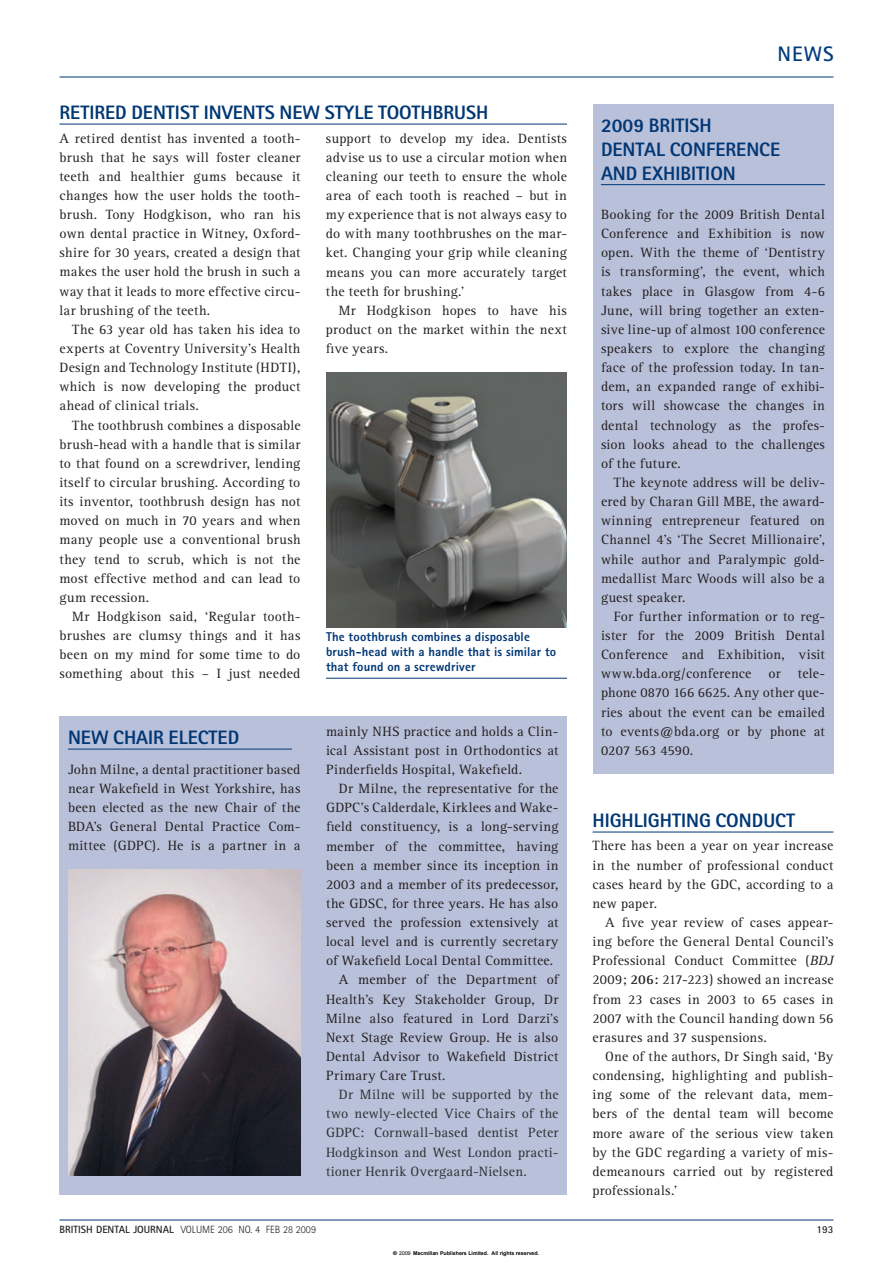
<style>
.page{position:relative;width:893px;height:1263px;background:#fff}
.page>*{position:absolute;margin:0;border:0;box-sizing:border-box;transform-origin:0 0}
.t1{font:700 21px "Rotis Sans Serif";color:#013d7d}
.t2{font:800 19.5px/23.9px "Rotis Sans Serif";color:#013775}
.t3{font:13.95px/19.2px "Rotis Serif";letter-spacing:.02em;color:#231f20;text-align:justify}
.t4{font:13.95px/19px "Rotis Serif";letter-spacing:.02em;color:#2e3133;text-align:justify}
.t5{font:800 12.75px/15px "Rotis Sans Serif";letter-spacing:.01em;color:#013775}
.t6{font:300 10.5px "Rotis Sans Serif";color:#231f20}
.t7{font:700 10.5px "Rotis Sans Serif";color:#231f20}
.t8{font:700 5.25px "Arial";color:#000}
.s1{font-style:italic}
.s2{font-weight:700}
.s3{font-family:"Helvetica"}
.s4{font-weight:400}
</style>
<div class="page">
<hr style="left:59px;top:77px;width:774px;height:1px;background:#013775">
<hr style="left:59px;top:1220px;width:774px;height:1px;background:#013775">
<hr style="left:59px;top:124px;width:508px;height:1px;background:#013775">
<img style="left:326px;top:372px;width:241px;height:255px">
<hr style="left:326px;top:678px;width:241px;height:1px;background:#013775">
<div style="left:592px;top:104px;width:241px;height:670px;background:#b9c0d9"></div>
<hr style="left:601px;top:184px;width:224px;height:1px;background:#013775">
<div style="left:59px;top:717px;width:508px;height:478px;background:#b9c0d9"></div>
<hr style="left:68px;top:749px;width:224px;height:1px;background:#013775">
<img style="left:68px;top:870px;width:232px;height:306px">
<hr style="left:592px;top:832px;width:241px;height:1px;background:#013775">
<h2 class="t2" style="left:59px;top:103px;width:430px">RETIRED DENTIST INVENTS NEW STYLE TOOTHBRUSH</h2>
<p class="t3" style="left:59px;top:130px;width:242px">A retired dentist has invented a tooth&shy;brush that he says will foster cleaner teeth and healthier gums because it changes how the user holds the tooth&shy;brush. Tony Hodgkison, who ran his own dental practice in Witney, Oxford&shy;shire for 30 years, created a design that makes the user hold the brush in such a way that it leads to more effective circu&shy;lar brushing of the teeth.</p>
<p class="t3" style="left:59px;top:321px;width:242px;text-indent:13px">The 63 year old has taken his idea to experts at Coventry University’s Health Design and Technology Institute (HDTI), which is now developing the product ahead of clinical trials.</p>
<p class="t3" style="left:59px;top:417px;width:243px;text-indent:13px">The toothbrush combines a disposable brush-head with a handle that is similar to that found on a screwdriver, lending itself to circular brushing. According to its inventor, toothbrush design has not moved on much in 70 years and when many people use a conventional brush they tend to scrub, which is not the most effective method and can lead to gum recession.</p>
<p class="t3" style="left:59px;top:608px;width:242px;text-indent:13px">Mr Hodgkison said, ‘Regular tooth&shy;brushes are clumsy things and it has been on my mind for some time to do something about this – I just needed</p>
<h2 class="t2" style="left:68px;top:728px;width:173px">NEW CHAIR ELECTED</h2>
<p class="t3" style="left:68px;top:761px;width:234px">John Milne, a dental practitioner based near Wakefield in West Yorkshire, has been elected as the new Chair of the BDA’s General Dental Practice Com&shy;mittee (GDPC). He is a partner in a</p>
<p class="t3" style="left:326px;top:130px;width:243px">support to develop my idea. Dentists advise us to use a circular motion when cleaning our teeth to ensure the whole area of each tooth is reached – but in my experience that is not always easy to do with many toothbrushes on the mar&shy;ket. Changing your grip while cleaning means you can more accurately target the teeth for brushing.’</p>
<p class="t3" style="left:326px;top:302px;width:242px;text-indent:13px">Mr Hodgkison hopes to have his product on the market within the next five years.</p>
<p class="t5" style="left:326px;top:631px;width:232px">The toothbrush combines a disposable brush-head with a handle that is similar to that found on a screwdriver</p>
<p class="t3" style="left:326px;top:723px;width:234px">mainly NHS practice and holds a Clin&shy;ical Assistant post in Orthodontics at Pinderfields Hospital, Wakefield.</p>
<p class="t3" style="left:339px;top:780px;width:221px">Dr Milne, the representative for the</p>
<p class="t3" style="left:326px;top:799px;width:234px">GDPC’s Calderdale, Kirklees and Wake-</p>
<p class="t3" style="left:326px;top:818px;width:234px">field constituency, is a long-serving</p>
<p class="t3" style="left:326px;top:838px;width:234px">member of the committee, having</p>
<p class="t3" style="left:326px;top:857px;width:234px">been a member since its inception in</p>
<p class="t3" style="left:326px;top:876px;width:234px">2003 and a member of its predecessor,</p>
<p class="t3" style="left:326px;top:895px;width:234px">the GDSC, for three years. He has also</p>
<p class="t3" style="left:326px;top:914px;width:234px">served the profession extensively at</p>
<p class="t3" style="left:326px;top:933px;width:234px">local level and is currently secretary</p>
<p class="t3" style="left:326px;top:952px;width:229px">of Wakefield Local Dental Committee.</p>
<p class="t3" style="left:339px;top:972px;width:221px">A member of the Department of</p>
<p class="t3" style="left:326px;top:991px;width:234px">Health’s Key Stakeholder Group, Dr</p>
<p class="t3" style="left:326px;top:1010px;width:234px">Milne also featured in Lord Darzi’s</p>
<p class="t3" style="left:326px;top:1029px;width:234px">Next Stage Review Group. He is also</p>
<p class="t3" style="left:326px;top:1048px;width:234px">Dental Advisor to Wakefield District</p>
<p class="t3" style="left:326px;top:1067px;width:121px">Primary Care Trust.</p>
<p class="t4" style="left:326px;top:1086px;width:234px;text-indent:13px">Dr Milne will be supported by the two newly-elected Vice Chairs of the GDPC: Cornwall-based dentist Peter Hodgkinson and West London practi&shy;tioner Henrik Overgaard-Nielsen.</p>
<h1 class="t1" style="left:777px;top:47px;width:58px">NEWS</h1>
<h2 class="t2" style="left:601px;top:116px;width:181px">2009 BRITISH<br>DENTAL CONFERENCE<br>AND EXHIBITION</h2>
<p class="t3" style="left:601px;top:206px;width:225px">Booking for the 2009 British Dental Conference and Exhibition is now open. With the theme of ‘Dentistry is transforming’, the event, which takes place in Glasgow from 4-6<br>June, will bring together an exten&shy;sive line-up of almost 100 conference speakers to explore the changing face of the profession today. In tan&shy;dem, an expanded range of exhibi&shy;tors will showcase the changes in dental technology as the profes&shy;sion looks ahead to the challenges of the future.</p>
<p class="t3" style="left:601px;top:474px;width:225px;text-indent:13px">The keynote address will be deliv&shy;ered by Charan Gill MBE, the award&shy;winning entrepreneur featured on Channel 4’s ‘The Secret Millionaire’, while author and Paralympic gold&shy;medallist Marc Woods will also be a guest speaker.</p>
<p class="t3" style="left:601px;top:608px;width:225px;text-indent:13px">For further information or to reg&shy;ister for the 2009 British Dental Conference and Exhibition, visit www.bda.org/conference or tele&shy;phone 0870 166 6625. Any other que&shy;ries about the event can be emailed to events@bda.org or by phone at 0207 563 4590.</p>
<h2 class="t2" style="left:592px;top:811px;width:204px">HIGHLIGHTING CONDUCT</h2>
<p class="t3" style="left:592px;top:838px;width:242px">There has been a year on year increase in the number of professional conduct cases heard by the GDC, according to a new paper.</p>
<p class="t3" style="left:592px;top:914px;width:242px;text-indent:13px">A five year review of cases appear&shy;ing before the General Dental Council’s Professional Conduct Committee (<span class="s1">BDJ </span>2009; <span class="s2">206:</span> 217-223) showed an increase from 23 cases in 2003 to 65 cases in 2007 with the Council handing down 56 erasures and 37 suspensions.</p>
<p class="t3" style="left:592px;top:1048px;width:242px;text-indent:13px">One of the authors, Dr Singh said, ‘By condensing, highlighting and publish&shy;ing some of the relevant data, mem&shy;bers of the dental team will become more aware of the serious view taken by the GDC regarding a variety of mis&shy;demeanours carried out by registered professionals.’</p>
<p class="t6" style="left:59px;top:1226px;width:258px"><span class="s2">BRITISH DENTAL JOURNAL</span> VOLUME 206 NO. 4 FEB 28 2009</p>
<p class="t7" style="left:816px;top:1226px;width:18px">193</p>
<p class="t8" style="left:393px;top:1250px;width:148px"><span class="s3">©</span> <span class="s4">2009</span> Macmillan Publishers Limited. All rights reserved.</p>
</div>
